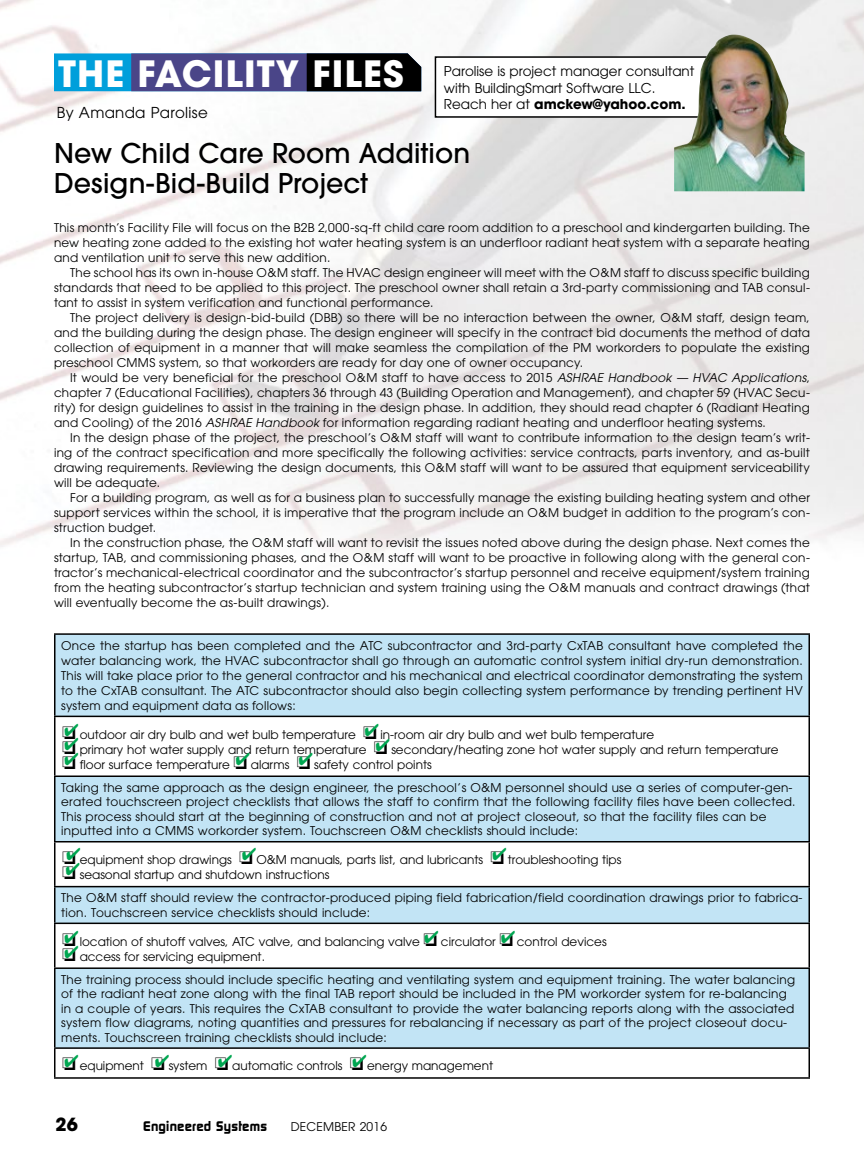
<style>
.page{position:relative;width:864px;height:1161px;background:#fff}
.page>*{position:absolute;margin:0;border:0;box-sizing:border-box;transform-origin:0 0}
.t1{font:700 36px "Avant Garde";letter-spacing:.03em;color:#fff}
.t2{font:500 27px/30px "Avant Garde";letter-spacing:.005em;color:#000}
.t3{font:700 18px "Avant Garde";color:#000}
.t4{font:15px "Avant Garde";letter-spacing:.02em;color:#000}
.t5{font:13.5px/16.5px "Avant Garde";color:#000}
.t6{font:700 13.5px "Dicot";letter-spacing:.02em;color:#000}
.t7{font:12px/15px "Avant Garde";letter-spacing:.02em;color:#000;text-align:justify}
.t8{font:12px "Avant Garde";color:#000}
.s1{font-weight:700}
.s2{font-style:italic}
</style>
<div class="page">
<svg style="left:54px;top:53px;width:367px;height:38px;background:#264571"></svg>
<div style="left:435px;top:56px;width:297px;height:62px;border:2px solid #000"></div>
<img style="left:674px;top:34px;width:131px;height:157px">
<svg style="left:55px;top:635px;width:754px;height:412px;fill:#c2e4f5"></svg>
<hr style="left:54px;top:635px;width:1px;height:81px;background:#000">
<hr style="left:809px;top:635px;width:1px;height:81px;background:#000">
<hr style="left:54px;top:717px;width:1px;height:59px;background:#000">
<hr style="left:809px;top:717px;width:1px;height:59px;background:#000">
<hr style="left:54px;top:777px;width:1px;height:64px;background:#000">
<hr style="left:809px;top:777px;width:1px;height:64px;background:#000">
<hr style="left:54px;top:843px;width:1px;height:43px;background:#000">
<hr style="left:809px;top:843px;width:1px;height:43px;background:#000">
<hr style="left:54px;top:887px;width:1px;height:36px;background:#000">
<hr style="left:809px;top:887px;width:1px;height:36px;background:#000">
<hr style="left:54px;top:924px;width:1px;height:43px;background:#000">
<hr style="left:809px;top:924px;width:1px;height:43px;background:#000">
<hr style="left:54px;top:969px;width:1px;height:78px;background:#000">
<hr style="left:809px;top:969px;width:1px;height:78px;background:#000">
<svg style="left:54px;top:1049px;width:1px;height:28px"></svg>
<svg style="left:809px;top:1049px;width:1px;height:28px"></svg>
<hr style="left:54px;top:633px;width:756px;height:2px;background:#000">
<hr style="left:54px;top:716px;width:756px;height:1px;background:#000">
<hr style="left:54px;top:776px;width:756px;height:1px;background:#000">
<hr style="left:54px;top:841px;width:756px;height:2px;background:#000">
<hr style="left:54px;top:886px;width:756px;height:1px;background:#000">
<hr style="left:54px;top:923px;width:756px;height:1px;background:#000">
<hr style="left:54px;top:967px;width:756px;height:2px;background:#000">
<hr style="left:54px;top:1047px;width:756px;height:2px;background:#000">
<hr style="left:54px;top:1077px;width:756px;height:2px;background:#000">
<svg style="left:365px;top:724px;width:25px;height:27px"></svg>
<svg style="left:65px;top:724px;width:13px;height:42px"></svg>
<svg style="left:236px;top:753px;width:13px;height:13px"></svg>
<svg style="left:299px;top:753px;width:14px;height:13px"></svg>
<svg style="left:242px;top:848px;width:14px;height:12px"></svg>
<svg style="left:493px;top:848px;width:13px;height:12px"></svg>
<svg style="left:66px;top:848px;width:14px;height:27px"></svg>
<svg style="left:65px;top:931px;width:13px;height:27px"></svg>
<svg style="left:425px;top:931px;width:13px;height:12px"></svg>
<svg style="left:501px;top:931px;width:14px;height:12px"></svg>
<h1 class="t1" style="left:58px;top:50px;width:347px">THE FACILITY FILES</h1>
<p class="t4" style="left:57px;top:103px;width:152px">By Amanda Parolise</p>
<p class="t5" style="left:444px;top:63px;width:252px">Parolise is project manager consultant with BuildingSmart Software LLC.<br>Reach her at <span class="s1">amckew@yahoo.com.</span></p>
<h2 class="t2" style="left:54px;top:138px;width:418px">New Child Care Room Addition<br>Design-Bid-Build Project</h2>
<p class="t7" style="left:54px;top:220px;width:758px">This month’s Facility File will focus on the B2B 2,000-sq-ft child care room addition to a preschool and kindergarten building. The new heating zone added to the existing hot water heating system is an underfloor radiant heat system with a separate heating and ventilation unit to serve this new addition.</p>
<p class="t7" style="left:54px;top:265px;width:757px;text-indent:16px">The school has its own in-house O&amp;M staff. The HVAC design engineer will meet with the O&amp;M staff to discuss specific building standards that need to be applied to this project. The preschool owner shall retain a 3rd-party commissioning and TAB consul&shy;tant to assist in system verification and functional performance.</p>
<p class="t7" style="left:54px;top:310px;width:758px;text-indent:16px">The project delivery is design-bid-build (DBB) so there will be no interaction between the owner, O&amp;M staff, design team, and the building during the design phase. The design engineer will specify in the contract bid documents the method of data collection of equipment in a manner that will make seamless the compilation of the PM workorders to populate the existing preschool CMMS system, so that workorders are ready for day one of owner occupancy.</p>
<p class="t7" style="left:54px;top:370px;width:757px;text-indent:16px">It would be very beneficial for the preschool O&amp;M staff to have access to 2015 <span class="s2">ASHRAE Handbook — HVAC Applications</span>, chapter 7 (Educational Facilities), chapters 36 through 43 (Building Operation and Management), and chapter 59 (HVAC Secu&shy;rity) for design guidelines to assist in the training in the design phase. In addition, they should read chapter 6 (Radiant Heating and Cooling) of the 2016 <span class="s2">ASHRAE Handbook</span> for information regarding radiant heating and underfloor heating systems.</p>
<p class="t7" style="left:54px;top:430px;width:758px;text-indent:16px">In the design phase of the project, the preschool’s O&amp;M staff will want to contribute information to the design team’s writ&shy;ing of the contract specification and more specifically the following activities: service contracts, parts inventory, and as-built drawing requirements. Reviewing the design documents, this O&amp;M staff will want to be assured that equipment serviceability will be adequate.</p>
<p class="t7" style="left:54px;top:490px;width:758px;text-indent:16px">For a building program, as well as for a business plan to successfully manage the existing building heating system and other support services within the school, it is imperative that the program include an O&amp;M budget in addition to the program’s con&shy;struction budget.</p>
<p class="t7" style="left:54px;top:535px;width:757px;text-indent:16px">In the construction phase, the O&amp;M staff will want to revisit the issues noted above during the design phase. Next comes the startup, TAB, and commissioning phases, and the O&amp;M staff will want to be proactive in following along with the general con&shy;tractor’s mechanical-electrical coordinator and the subcontractor’s startup personnel and receive equipment/system training from the heating subcontractor’s startup technician and system training using the O&amp;M manuals and contract drawings (that will eventually become the as-built drawings).</p>
<p class="t7" style="left:61px;top:638px;width:743px">Once the startup has been completed and the ATC subcontractor and 3rd-party CxTAB consultant have completed the water balancing work, the HVAC subcontractor shall go through an automatic control system initial dry-run demonstration.<br>This will take place prior to the general contractor and his mechanical and electrical coordinator demonstrating the system to the CxTAB consultant. The ATC subcontractor should also begin collecting system performance by trending pertinent HV system and equipment data as follows:</p>
<p class="t8" style="left:62px;top:727px;width:593px">□ outdoor air dry bulb and wet bulb temperature □ in-room air dry bulb and wet bulb temperature</p>
<p class="t8" style="left:62px;top:742px;width:718px">□ primary hot water supply and return temperature □ secondary/heating zone hot water supply and return temperature</p>
<p class="t7" style="left:61px;top:753px;width:733px;line-height:23.4px">□ floor surface temperature □ alarms □ safety control points<br>Taking the same approach as the design engineer, the preschool’s O&amp;M personnel should use a series of computer-gen-</p>
<p class="t7" style="left:61px;top:795px;width:736px;line-height:14.4px;text-align:left">erated touchscreen project checklists that allows the staff to confirm that the following facility files have been collected.<br>This process should start at the beginning of construction and not at project closeout, so that the facility files can be inputted into a CMMS workorder system. Touchscreen O&amp;M checklists should include:</p>
<p class="t8" style="left:62px;top:853px;width:561px">□ equipment shop drawings □ O&amp;M manuals, parts list, and lubricants □ troubleshooting tips</p>
<p class="t7" style="left:61px;top:863px;width:743px;line-height:23.4px">□ seasonal startup and shutdown instructions<br>The O&amp;M staff should review the contractor-produced piping field fabrication/field coordination drawings prior to fabrica-</p>
<p class="t7" style="left:61px;top:905px;width:310px">tion. Touchscreen service checklists should include:</p>
<p class="t8" style="left:62px;top:934px;width:546px">□ location of shutoff valves, ATC valve, and balancing valve □ circulator □ control devices</p>
<p class="t7" style="left:61px;top:945px;width:735px;line-height:23.4px">□ access for servicing equipment.<br>The training process should include specific heating and ventilating system and equipment training. The water balancing</p>
<p class="t7" style="left:61px;top:987px;width:735px;line-height:14.4px;text-align:left">of the radiant heat zone along with the final TAB report should be included in the PM workorder system for re-balancing in a couple of years. This requires the CxTAB consultant to provide the water balancing reports along with the associated system flow diagrams, noting quantities and pressures for rebalancing if necessary as part of the project closeout docu&shy;ments. Touchscreen training checklists should include:</p>
<p class="t8" style="left:62px;top:1059px;width:432px">□ equipment □ system □ automatic controls □ energy management</p>
<h3 class="t3" style="left:56px;top:1113px;width:24px">26</h3>
<p class="t6" style="left:143px;top:1120px;width:125px">Engineered Systems</p>
<p class="t7" style="left:291px;top:1119px;width:98px">DECEMBER 2016</p>
</div>
